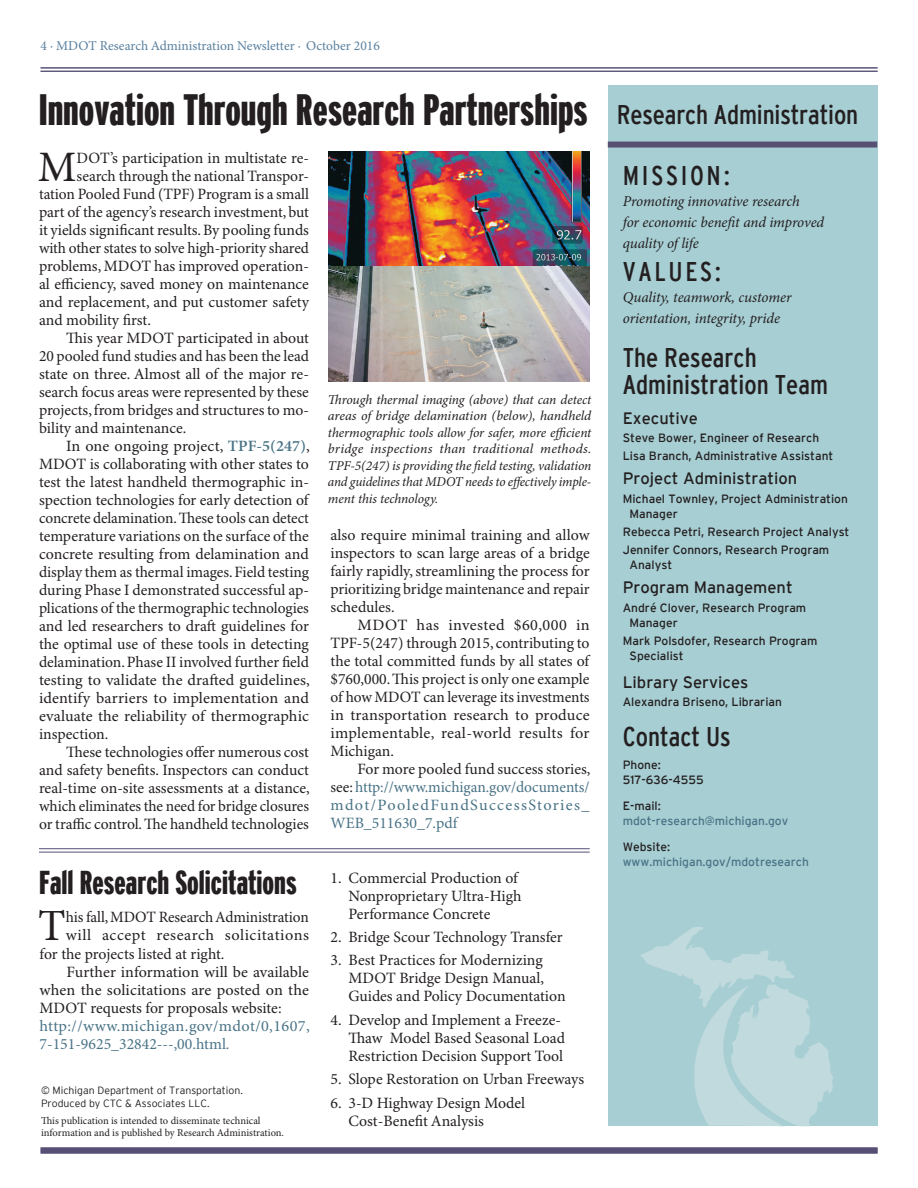
<style>
.page{position:relative;width:918px;height:1188px;background:#fff}
.page>*{position:absolute;margin:0;border:0;box-sizing:border-box;transform-origin:0 0}
._11_Text__1st{font:44.55px "Minion Pro";color:#231f20}
._07b_Headline_Smalle{font:900 extra-condensed 43.8px "Interstate";color:#231f20}
.Smaller_Text_1st{font:43.5px "Minion Pro";color:#231f20}
._07b_Headline_Smalle-2{font:900 extra-condensed 33px "Interstate";color:#231f20}
._08_Subhead{font:condensed 27px/27px "Interstate";color:#231f20}
._08_Subhead-2{font:condensed 27px "Interstate";letter-spacing:.1em;color:#231f20}
.t1{font:16.5px "Interstate";color:#231f20}
.Smaller_Text{font:15.75px/18px "Minion Pro";letter-spacing:-.005em;color:#231f20;text-align:justify}
._12_Text{font:15.75px/18px "Minion Pro";color:#231f20}
.Smaller_Text_1st-2{font:15.75px "Minion Pro";letter-spacing:-.005em;color:#231f20}
.Smaller_Text-2{font:15.75px/18px "Minion Pro";letter-spacing:.075em;color:#497386;text-align:justify}
._12_Text-2{font:15.75px/18px "Minion Pro";letter-spacing:.015em;color:#497386}
._11_Text__1st-2{font:15.75px "Minion Pro";color:#231f20}
._11_Text__1st-3{font:15.75px "Minion Pro";letter-spacing:.03em;color:#231f20}
._08_Subhead-3{font:italic 15px/21px "Minion Pro";letter-spacing:-.01em;color:#231f20}
._13_Caption{font:italic 13.5px/16.5px "Minion Pro";letter-spacing:-.01em;color:#231f20;text-align:justify}
._09_Header__left{font:13.5px "Minion Pro";color:#59809f}
.t2{font:12px/15px "Interstate";color:#231f20}
.t3{font:12px/15px "Interstate";color:#497386}
._18_Contact{font:10.5px/12px "Minion Pro";letter-spacing:-.005em;color:#231f20}
.t4{font:300 10.5px "Interstate";color:#231f20}
.t5{font:italic 9px "Interstate";color:#231f20;scale:1.2 1}
.s1{font-weight:600;color:#497386}
.s2{color:#231f20}
</style>
<div class="page">
<hr style="left:40px;top:68px;width:838px;height:1px;background:#574f74">
<hr style="left:40px;top:71px;width:838px;height:1px;background:#574f74">
<div style="left:41px;top:1148px;width:837px;height:6px;background:#574f74"></div>
<hr style="left:39px;top:848px;width:551px;height:1px;background:#574f74">
<hr style="left:39px;top:852px;width:551px;height:1px;background:#574f74">
<img style="left:329px;top:151px;width:261px;height:230px">
<div style="left:608px;top:85px;width:269px;height:1041px;background:#a7ced3"></div>
<div style="left:608px;top:142px;width:269px;height:6px;background:#574f74"></div>
<svg style="left:640px;top:927px;width:193px;height:199px"></svg>
<p class="_09_Header__left" style="left:40px;top:38px;width:341px">4 · MDOT Research Administration Newsletter · October 2016</p>
<p class="_07b_Headline_Smalle" style="left:39px;top:88px;width:551px">Innovation Through Research Partnerships</p>
<p class="Smaller_Text_1st" style="left:38px;top:141px;width:40px">M</p>
<p class="Smaller_Text_1st-2" style="left:77px;top:148px;width:234px">DOT’s participation in multistate re-</p>
<p class="Smaller_Text_1st-2" style="left:77px;top:166px;width:234px">search through the national Transpor-</p>
<p class="Smaller_Text_1st-2" style="left:39px;top:184px;width:272px">tation Pooled Fund (TPF) Program is a small</p>
<p class="Smaller_Text_1st-2" style="left:39px;top:202px;width:272px">part of the agency’s research investment, but</p>
<p class="Smaller_Text_1st-2" style="left:39px;top:220px;width:272px">it yields significant results. By pooling funds</p>
<p class="Smaller_Text_1st-2" style="left:39px;top:238px;width:272px">with other states to solve high-priority shared</p>
<p class="Smaller_Text_1st-2" style="left:39px;top:256px;width:271px">problems, MDOT has improved operation-</p>
<p class="Smaller_Text_1st-2" style="left:39px;top:274px;width:272px">al efficiency, saved money on maintenance</p>
<p class="Smaller_Text_1st-2" style="left:39px;top:292px;width:272px">and replacement, and put customer safety</p>
<p class="Smaller_Text_1st-2" style="left:39px;top:310px;width:114px">and mobility first.</p>
<p class="Smaller_Text" style="left:39px;top:329px;width:272px;text-indent:27px">This year MDOT participated in about 20 pooled fund studies and has been the lead state on three. Almost all of the major re&shy;search focus areas were represented by these projects, from bridges and structures to mo&shy;bility and maintenance.</p>
<p class="Smaller_Text" style="left:39px;top:437px;width:272px;text-indent:27px">In one ongoing project, <span class="s1">TPF-5(247)</span>, MDOT is collaborating with other states to test the latest handheld thermographic in&shy;spection technologies for early detection of concrete delamination. These tools can detect temperature variations on the surface of the concrete resulting from delamination and display them as thermal images. Field testing during Phase I demonstrated successful ap&shy;plications of the thermographic technologies and led researchers to draft guidelines for the optimal use of these tools in detecting delamination. Phase II involved further field testing to validate the drafted guidelines, identify barriers to implementation and evaluate the reliability of thermographic inspection.</p>
<p class="Smaller_Text" style="left:39px;top:743px;width:272px;text-indent:27px">These technologies offer numerous cost and safety benefits. Inspectors can conduct real-time on-site assessments at a distance, which eliminates the need for bridge closures or traffic control. The handheld technologies</p>
<p class="_07b_Headline_Smalle-2" style="left:39px;top:866px;width:259px">Fall Research Solicitations</p>
<p class="_11_Text__1st" style="left:38px;top:899px;width:29px">T</p>
<p class="_11_Text__1st-2" style="left:66px;top:907px;width:245px">his fall, MDOT Research Administration</p>
<p class="_11_Text__1st-3" style="left:66px;top:926px;width:245px">will accept research solicitations</p>
<p class="_11_Text__1st-2" style="left:40px;top:945px;width:187px">for the projects listed at right.</p>
<p class="_12_Text" style="left:40px;top:964px;width:271px;text-align:justify;text-indent:27px">Further information will be available when the solicitations are posted on the MDOT requests for proposals website:</p>
<p class="_12_Text-2" style="left:40px;top:1018px;width:272px">http://www.michigan.gov/mdot/0,1607,<br>7-151-9625_32842---,00.html.</p>
<p class="t4" style="left:41px;top:1085px;width:203px">© Michigan Department of Transportation.</p>
<p class="t4" style="left:41px;top:1098px;width:170px">Produced by CTC &amp; Associates LLC.</p>
<p class="_18_Contact" style="left:41px;top:1116px;width:245px">This publication is intended to disseminate technical information and is published by Research Administration.</p>
<p class="_13_Caption" style="left:328px;top:391px;width:265px">Through thermal imaging (above) that can detect areas of bridge delamination (below), handheld thermographic tools allow for safer, more efficient bridge inspections than traditional methods.<br>TPF-5(247) is providing the field testing, validation and guidelines that MDOT needs to effectively imple&shy;ment this technology.</p>
<p class="Smaller_Text" style="left:330px;top:526px;width:261px">also require minimal training and allow inspectors to scan large areas of a bridge fairly rapidly, streamlining the process for prioritizing bridge maintenance and repair schedules.</p>
<p class="Smaller_Text" style="left:330px;top:616px;width:261px;text-indent:27px">MDOT has invested $60,000 in TPF-5(247) through 2015, contributing to the total committed funds by all states of $760,000. This project is only one example of how MDOT can leverage its investments in transportation research to produce implementable, real-world results for Michigan.</p>
<p class="Smaller_Text-2" style="left:330px;top:760px;width:262px;text-indent:27px"><span class="s2">For more pooled fund success stories, see:</span> http://www.michigan.gov/documents/ mdot/PooledFundSuccessStories_ WEB_511630_7.pdf</p>
<p class="_12_Text" style="left:348px;top:869px;width:175px;text-indent:-18px">1. Commercial Production of<br>Nonproprietary Ultra-High<br>Performance Concrete</p>
<p class="_12_Text" style="left:330px;top:929px;width:234px">2. Bridge Scour Technology Transfer</p>
<p class="_12_Text" style="left:348px;top:952px;width:219px;text-indent:-18px">3. Best Practices for Modernizing<br>MDOT Bridge Design Manual,<br>Guides and Policy Documentation</p>
<p class="_12_Text" style="left:348px;top:1011px;width:218px;text-indent:-18px">4. Develop and Implement a Freeze-<br>Thaw Model Based Seasonal Load<br>Restriction Decision Support Tool</p>
<p class="_12_Text" style="left:330px;top:1071px;width:255px">5. Slope Restoration on Urban Freeways</p>
<p class="_12_Text" style="left:348px;top:1094px;width:178px;text-indent:-18px">6. 3-D Highway Design Model<br>Cost-Benefit Analysis</p>
<p class="_08_Subhead" style="left:617px;top:101px;width:243px">Research Administration</p>
<p class="_08_Subhead-2" style="left:623px;top:160px;width:109px">MISSION:</p>
<p class="_08_Subhead-3" style="left:623px;top:190px;width:203px">Promoting innovative research<br>for economic benefit and improved quality of life</p>
<p class="_08_Subhead" style="left:623px;top:258px;width:100px">VALUES:</p>
<p class="_08_Subhead-3" style="left:623px;top:287px;width:170px">Quality, teamwork, customer orientation, integrity, pride</p>
<p class="_08_Subhead" style="left:623px;top:344px;width:207px">The Research<br>Administration Team</p>
<p class="t1" style="left:623px;top:409px;width:77px">Executive</p>
<p class="t2" style="left:623px;top:430px;width:198px">Steve Bower, Engineer of Research</p>
<p class="t2" style="left:623px;top:448px;width:212px">Lisa Branch, Administrative Assistant</p>
<p class="t1" style="left:623px;top:469px;width:176px">Project Administration</p>
<p class="t2" style="left:630px;top:491px;width:220px;text-indent:-7px">Michael Townley, Project Administration<br>Manager</p>
<p class="t2" style="left:623px;top:524px;width:228px">Rebecca Petri, Research Project Analyst</p>
<p class="t2" style="left:630px;top:542px;width:201px;text-indent:-7px">Jennifer Connors, Research Program<br>Analyst</p>
<p class="t1" style="left:623px;top:578px;width:171px">Program Management</p>
<p class="t2" style="left:630px;top:600px;width:178px;text-indent:-7px">Andre Clover, Research Program<br>Manager</p>
<p class="t2" style="left:630px;top:633px;width:190px;text-indent:-7px">Mark Polsdofer, Research Program<br>Specialist</p>
<p class="t1" style="left:623px;top:673px;width:127px">Library Services</p>
<p class="t2" style="left:623px;top:694px;width:161px">Alexandra Briseno, Librarian</p>
<p class="_08_Subhead" style="left:623px;top:723px;width:109px">Contact Us</p>
<p class="t2" style="left:623px;top:757px;width:83px">Phone:<br>517-636-4555</p>
<p class="t3" style="left:623px;top:798px;width:167px"><span class="s2">E-mail: </span>mdot-research@michigan.gov</p>
<p class="t3" style="left:623px;top:839px;width:188px"><span class="s2">Website: </span>www.michigan.gov/mdotresearch</p>
<p class="t5" style="left:650px;top:601px;width:9px">’</p>
</div>
